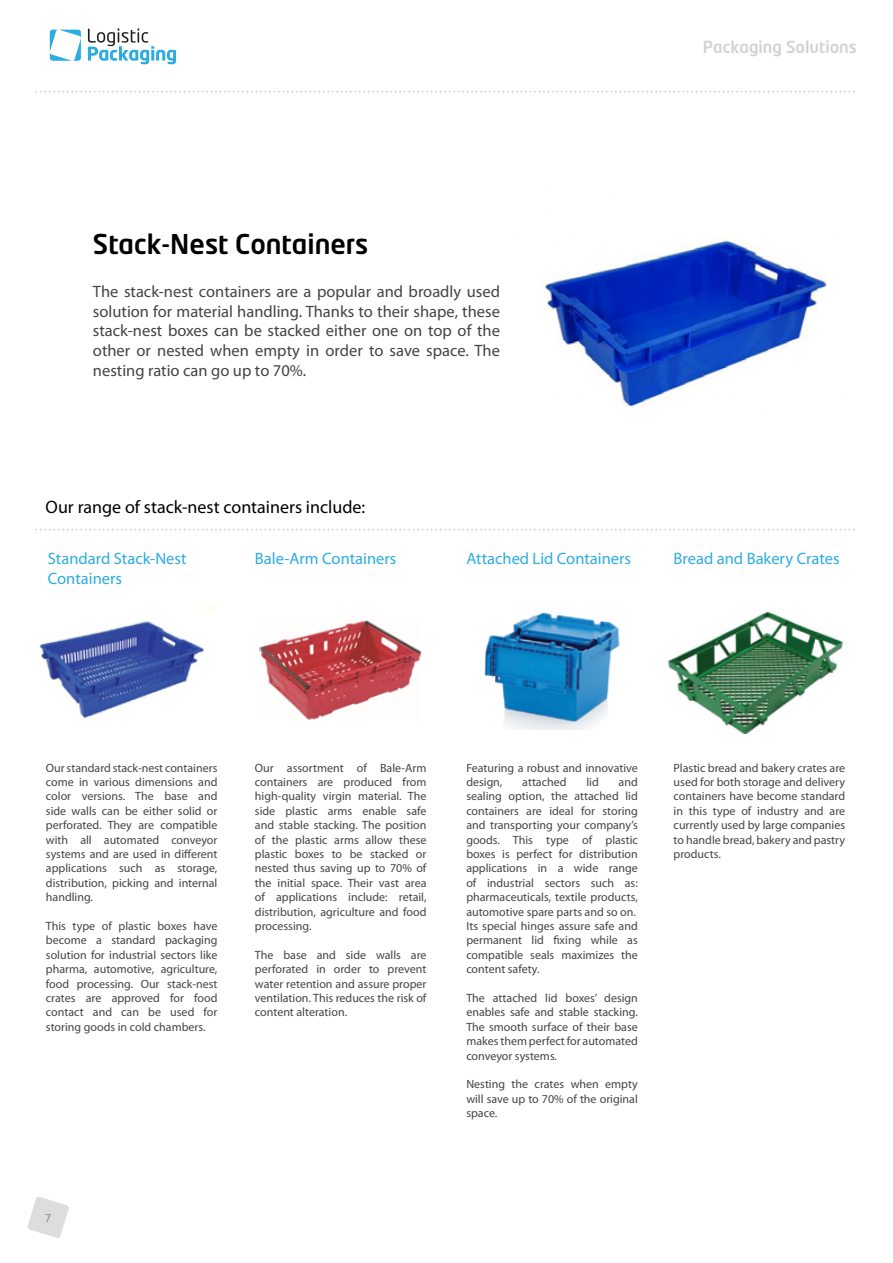
<style>
.page{position:relative;width:893px;height:1263px;background:#fff}
.page>*{position:absolute;margin:0;border:0;box-sizing:border-box;transform-origin:0 0}
.t1{font:500 27px "Neo Tech";color:#000}
.t2{font:18px "Myriad Pro";color:#000}
.t3{font:16.5px/19.8px "Myriad Pro";color:#444;text-align:justify}
.t4{font:16.5px/19.8px "Myriad Pro";color:#2cace3}
.t5{font:500 16.5px "Neo Tech";color:#d1d3d4}
.t6{font:12px/14.4px "Myriad Pro";color:#444;text-align:justify}
.t7{font:12px "Myriad Pro";color:#878787}
.s1{font-family:"Neo Sans"}
</style>
<div class="page">
<img style="left:543px;top:239px;width:285px;height:169px">
<img style="left:484px;top:612px;width:136px;height:117px">
<img style="left:259px;top:620px;width:163px;height:100px">
<img style="left:39px;top:605px;width:176px;height:114px">
<svg style="left:88px;top:28px;width:88px;height:36px"></svg>
<svg style="left:50px;top:30px;width:31px;height:31px"></svg>
<svg style="left:36px;top:91px;width:819px;height:1px"></svg>
<svg style="left:36px;top:529px;width:819px;height:1px"></svg>
<img style="left:667px;top:611px;width:177px;height:123px">
<svg style="left:28px;top:1197px;width:41px;height:41px"></svg>
<h3 class="t5" style="left:703px;top:41px;width:156px">Packaging Solutions</h3>
<h1 class="t1" style="left:93px;top:233px;width:277px">Stack-<span class="s1">N</span>est Containers</h1>
<p class="t3" style="left:93px;top:283px;width:409px">The stack-nest containers are a popular and broadly used solution for material handling. Thanks to their shape, these stack-nest boxes can be stacked either one on top of the other or nested when empty in order to save space. The nesting ratio can go up to 70%.</p>
<h2 class="t2" style="left:46px;top:500px;width:321px">Our range of stack-nest containers include:</h2>
<h3 class="t4" style="left:48px;top:550px;width:140px">Standard Stack-Nest<br>Containers</h3>
<h3 class="t4" style="left:255px;top:550px;width:143px">Bale-Arm Containers</h3>
<h3 class="t4" style="left:466px;top:550px;width:166px">Attached Lid Containers</h3>
<h3 class="t4" style="left:674px;top:550px;width:167px">Bread and Bakery Crates</h3>
<p class="t6" style="left:46px;top:761px;width:173px">Our standard stack-nest containers come in various dimensions and color versions. The base and side walls can be either solid or perforated. They are compatible with all automated conveyor systems and are used in different applications such as storage, distribution, picking and internal handling.</p>
<p class="t6" style="left:46px;top:920px;width:173px">This type of plastic boxes have become a standard packaging solution for industrial sectors like pharma, automotive, agriculture, food processing. Our stack-nest crates are approved for food contact and can be used for storing goods in cold chambers.</p>
<p class="t6" style="left:255px;top:761px;width:173px">Our assortment of Bale-Arm containers are produced from high-quality virgin material. The side plastic arms enable safe and stable stacking. The position of the plastic arms allow these plastic boxes to be stacked or nested thus saving up to 70% of the initial space. Their vast area of applications include: retail, distribution, agriculture and food processing.</p>
<p class="t6" style="left:255px;top:949px;width:173px">The base and side walls are perforated in order to prevent water retention and assure proper ventilation. This reduces the risk of content alteration.</p>
<p class="t7" style="left:45px;top:1213px;width:8px">7</p>
<p class="t6" style="left:466px;top:761px;width:173px">Featuring a robust and innovative design,</p>
<p class="t6" style="left:466px;top:776px;width:173px;text-align:left;text-indent:152px">and sealing option, the attached lid containers are ideal for storing and transporting your company’s goods. This type of plastic boxes is perfect for distribution applications in a wide range of industrial sectors such as: pharmaceuticals, textile products, automotive spare parts and so on.<br>Its special hinges assure safe and permanent lid fixing while as compatible seals maximizes the content safety.</p>
<p class="t6" style="left:466px;top:992px;width:173px">The attached lid boxes’ design enables safe and stable stacking.<br>The smooth surface of their base makes them perfect for automated conveyor systems.</p>
<p class="t6" style="left:466px;top:1078px;width:173px">Nesting the crates when empty will save up to 70% of the original space.</p>
<p class="t6" style="left:522px;top:776px;width:46px">attached</p>
<p class="t6" style="left:586px;top:776px;width:14px">lid</p>
<p class="t6" style="left:674px;top:761px;width:173px">Plastic bread and bakery crates are used for both storage and delivery containers have become standard in this type of industry and are currently used by large companies to handle bread, bakery and pastry products.</p>
</div>
